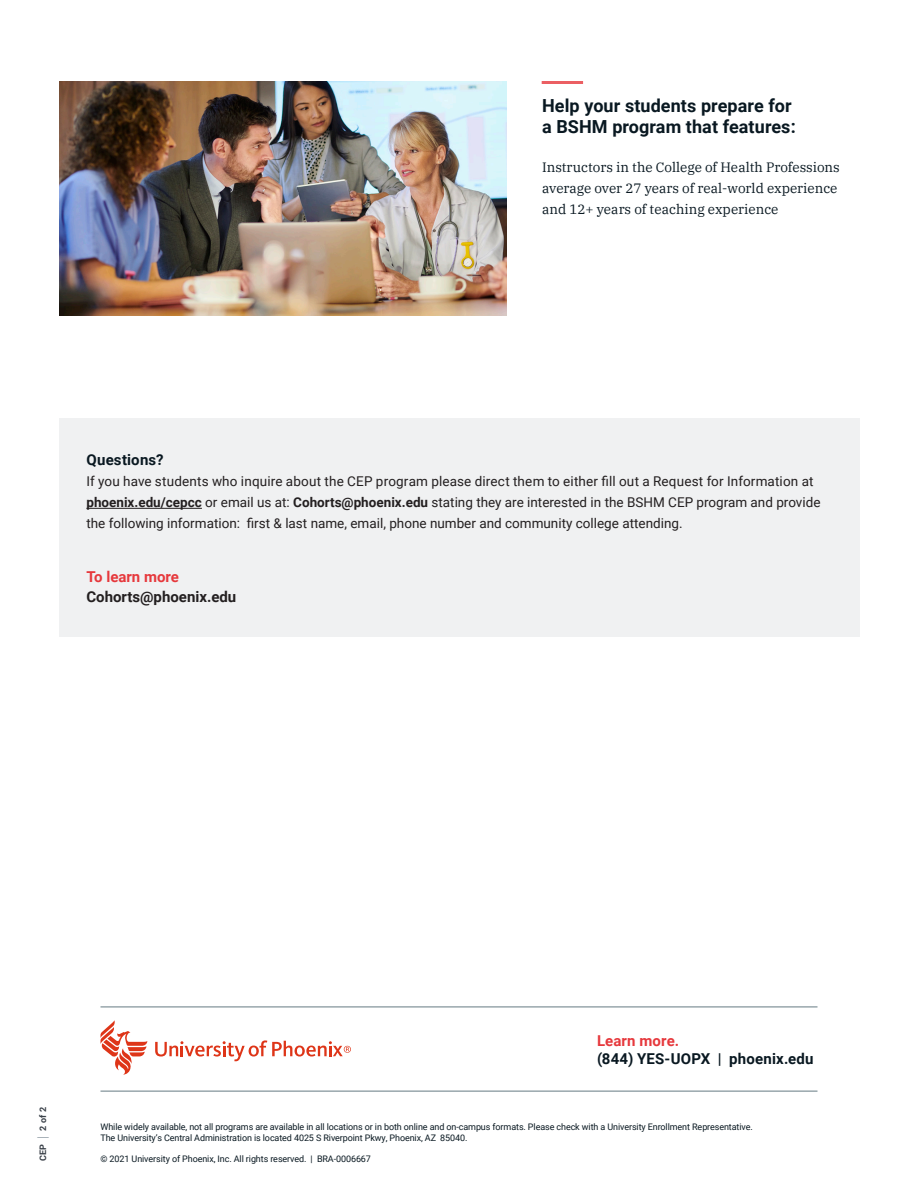
<style>
.page{position:relative;width:918px;height:1188px;background:#fff}
.page>*{position:absolute;margin:0;border:0;box-sizing:border-box;transform-origin:0 0}
.t1{font:700 18px/21px "Roboto";letter-spacing:.005em;color:#091821}
.t2{font:700 15px "Roboto";letter-spacing:.015em;color:#091821}
.t3{font:700 15px "Roboto";color:#e6383c}
.t4{font:700 15px "Roboto";color:#231f20}
.t5{font:13.5px "Roboto";color:#231f20}
.t6{font:13.5px "IBM Plex Serif";color:#091821}
.t7{font:9px/10.5px "Roboto";letter-spacing:-.01em;color:#091821}
.t8{font:700 9px "Roboto";color:#383f47}
.s1{font-weight:700}
.s2{font-weight:300;font-size:13.5px;color:#85929b}
.s3{font-style:inherit}
</style>
<div class="page">
<div style="left:59px;top:418px;width:801px;height:218px;background:#f0f1f2"></div>
<hr style="left:100px;top:1007px;width:718px;height:1px;background:#657a83">
<hr style="left:542px;top:81px;width:41px;height:3px;background:#e6383c">
<hr style="left:100px;top:1091px;width:718px;height:1px;background:#657a83">
<hr style="left:86px;top:508px;width:116px;height:1px;background:#231f20">
<img style="left:59px;top:81px;width:448px;height:235px">
<svg style="left:155px;top:1040px;width:196px;height:21px"></svg>
<svg style="left:100px;top:1020px;width:47px;height:55px"></svg>
<p class="t1" style="left:542px;top:94px;width:255px">Help your students prepare for a BSHM program that features:</p>
<p class="t6" style="left:542px;top:157px;width:299px">Instructors in the College of Health Professions</p>
<p class="t6" style="left:542px;top:178px;width:297px">average over 27 years of real-world experience</p>
<p class="t6" style="left:542px;top:199px;width:238px">and 12+ years of teaching experience</p>
<p class="t2" style="left:86px;top:449px;width:79px">Questions?</p>
<p class="t5" style="left:86px;top:472px;width:729px">If you have students who inquire about the CEP program please direct them to either fill out a Request for Information at</p>
<p class="t5" style="left:86px;top:493px;width:736px"><span class="s1">phoenix.edu/cepcc</span> or email us at: <span class="s1">Cohorts@phoenix.edu</span> stating they are interested in the BSHM CEP program and provide</p>
<p class="t5" style="left:86px;top:514px;width:598px">the following information: first &amp; last name, email, phone number and community college attending.</p>
<p class="t3" style="left:86px;top:566px;width:94px">To learn more</p>
<p class="t4" style="left:86px;top:586px;width:151px">Cohorts@phoenix.edu</p>
<p class="t3" style="left:597px;top:1030px;width:84px">Learn more.</p>
<p class="t2" style="left:597px;top:1048px;width:218px">(844) YES-UOPX | phoenix.edu</p>
<p class="t8" style="left:37px;top:1139px;width:34px;rotate:-90deg"><span class="s2">|</span> 2 of 2</p>
<p class="t7" style="left:100px;top:1121px;width:654px">While widely available, not all programs are available in all locations or in both online and on-campus formats. Please check with a University Enrollment Representative.<br>The University’s Central Administration is located 4025 S Riverpoint Pkwy, Phoenix, AZ 85040.</p>
<p class="t8" style="left:37px;top:1161px;width:19px;rotate:-90deg">CEP</p>
<p class="t7" style="left:100px;top:1153px;width:272px">© 202<span class="s3">1</span> University of Phoenix, Inc. All rights reserved. | BRA-0006667</p>
</div>
